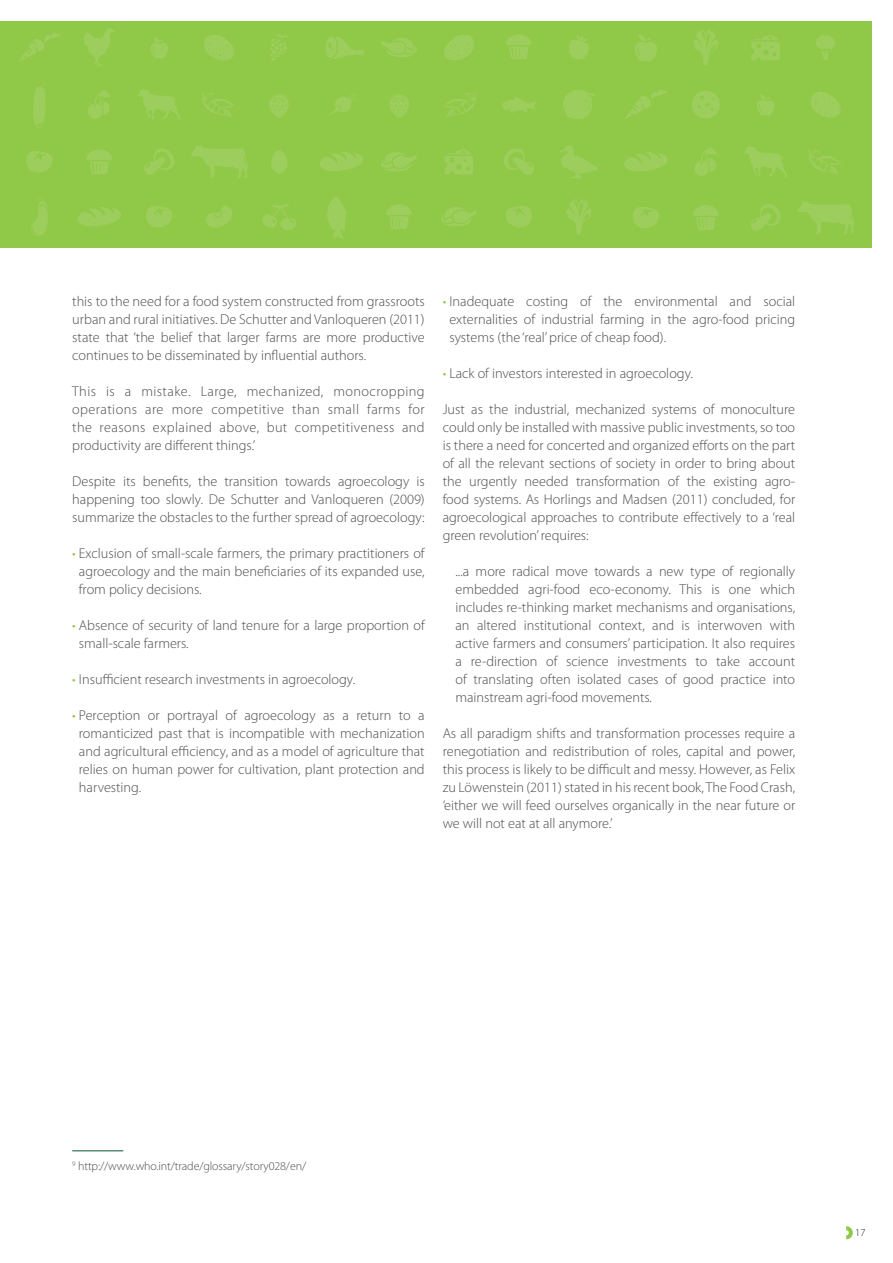
<style>
.page{position:relative;width:893px;height:1263px;background:#fff}
.page>*{position:absolute;margin:0;border:0;box-sizing:border-box;transform-origin:0 0}
.t1{font:300 14.25px/18px "Myriad Pro";color:#4b4c4d;text-align:justify}
.t2{font:300 12px "Myriad Pro";letter-spacing:-.01em;color:#4b4c4d}
.t3{font:300 10.5px "Myriad Pro";color:#231f20}
.s1{color:#90c848}
</style>
<div class="page">
<svg style="left:846px;top:1226px;width:7px;height:14px"></svg>
<hr style="left:72px;top:1150px;width:51px;height:1px;background:#085630">
<div style="left:0;top:21px;width:872px;height:227px;background:#90c848"></div>
<svg style="left:330px;top:93px;width:28px;height:22px"></svg>
<svg style="left:138px;top:89px;width:42px;height:31px"></svg>
<svg style="left:269px;top:92px;width:20px;height:26px"></svg>
<svg style="left:33px;top:82px;width:12px;height:46px"></svg>
<svg style="left:390px;top:92px;width:19px;height:26px"></svg>
<svg style="left:88px;top:91px;width:22px;height:28px"></svg>
<svg style="left:502px;top:97px;width:34px;height:16px"></svg>
<svg style="left:202px;top:92px;width:32px;height:25px"></svg>
<svg style="left:563px;top:90px;width:32px;height:29px"></svg>
<svg style="left:444px;top:92px;width:33px;height:25px"></svg>
<svg style="left:325px;top:36px;width:39px;height:23px"></svg>
<svg style="left:151px;top:37px;width:17px;height:22px"></svg>
<svg style="left:270px;top:34px;width:18px;height:27px"></svg>
<svg style="left:19px;top:33px;width:42px;height:29px"></svg>
<svg style="left:381px;top:38px;width:36px;height:19px"></svg>
<svg style="left:84px;top:28px;width:31px;height:38px"></svg>
<svg style="left:506px;top:34px;width:26px;height:25px"></svg>
<svg style="left:204px;top:35px;width:30px;height:25px"></svg>
<svg style="left:569px;top:35px;width:20px;height:25px"></svg>
<svg style="left:444px;top:35px;width:30px;height:25px"></svg>
<svg style="left:327px;top:196px;width:21px;height:43px"></svg>
<svg style="left:146px;top:206px;width:27px;height:21px"></svg>
<svg style="left:262px;top:204px;width:34px;height:26px"></svg>
<svg style="left:31px;top:198px;width:17px;height:38px"></svg>
<svg style="left:386px;top:204px;width:26px;height:25px"></svg>
<svg style="left:78px;top:207px;width:43px;height:19px"></svg>
<svg style="left:506px;top:206px;width:26px;height:22px"></svg>
<svg style="left:206px;top:206px;width:26px;height:22px"></svg>
<svg style="left:566px;top:199px;width:25px;height:36px"></svg>
<svg style="left:441px;top:207px;width:36px;height:19px"></svg>
<svg style="left:751px;top:35px;width:29px;height:25px"></svg>
<svg style="left:635px;top:34px;width:22px;height:28px"></svg>
<svg style="left:693px;top:30px;width:25px;height:35px"></svg>
<svg style="left:816px;top:35px;width:19px;height:25px"></svg>
<svg style="left:745px;top:147px;width:42px;height:30px"></svg>
<svg style="left:624px;top:152px;width:44px;height:19px"></svg>
<svg style="left:694px;top:148px;width:23px;height:28px"></svg>
<svg style="left:808px;top:149px;width:34px;height:25px"></svg>
<svg style="left:751px;top:204px;width:30px;height:27px"></svg>
<svg style="left:633px;top:207px;width:26px;height:21px"></svg>
<svg style="left:693px;top:205px;width:26px;height:25px"></svg>
<svg style="left:797px;top:201px;width:57px;height:33px"></svg>
<svg style="left:757px;top:94px;width:18px;height:22px"></svg>
<svg style="left:625px;top:90px;width:42px;height:29px"></svg>
<svg style="left:692px;top:91px;width:28px;height:28px"></svg>
<svg style="left:811px;top:92px;width:30px;height:26px"></svg>
<svg style="left:320px;top:152px;width:43px;height:19px"></svg>
<svg style="left:144px;top:148px;width:30px;height:27px"></svg>
<svg style="left:271px;top:150px;width:16px;height:23px"></svg>
<svg style="left:26px;top:151px;width:27px;height:22px"></svg>
<svg style="left:381px;top:152px;width:36px;height:20px"></svg>
<svg style="left:87px;top:149px;width:25px;height:25px"></svg>
<svg style="left:504px;top:148px;width:30px;height:27px"></svg>
<svg style="left:191px;top:145px;width:57px;height:33px"></svg>
<svg style="left:559px;top:145px;width:39px;height:33px"></svg>
<svg style="left:445px;top:149px;width:28px;height:26px"></svg>
<p class="t1" style="left:72px;top:292px;width:354px">this to the need for a food system constructed from grassroots urban and rural initiatives. De Schutter and Vanloqueren (2011) state that ‘the belief that larger farms are more productive continues to be disseminated by influential authors.</p>
<p class="t1" style="left:72px;top:382px;width:354px">This is a mistake. Large, mechanized, monocropping operations are more competitive than small farms for the reasons explained above, but competitiveness and productivity are different things.’</p>
<p class="t1" style="left:72px;top:472px;width:354px">Despite its benefits, the transition towards agroecology is happening too slowly. De Schutter and Vanloqueren (2009) summarize the obstacles to the further spread of agroecology:</p>
<p class="t1" style="left:79px;top:544px;width:347px;text-indent:-7px"><span class="s1">•</span> Exclusion of small-scale farmers, the primary practitioners of agroecology and the main beneficiaries of its expanded use, from policy decisions.</p>
<p class="t1" style="left:79px;top:616px;width:347px;text-indent:-7px"><span class="s1">•</span> Absence of security of land tenure for a large proportion of small-scale farmers.</p>
<p class="t1" style="left:72px;top:670px;width:284px"><span class="s1">•</span> Insufficient research investments in agroecology.</p>
<p class="t1" style="left:79px;top:706px;width:347px;text-indent:-7px"><span class="s1">•</span> Perception or portrayal of agroecology as a return to a romanticized past that is incompatible with mechanization and agricultural efficiency, and as a model of agriculture that relies on human power for cultivation, plant protection and harvesting.</p>
<p class="t1" style="left:449px;top:292px;width:347px;text-indent:-7px"><span class="s1">•</span> Inadequate costing of the environmental and social externalities of industrial farming in the agro-food pricing systems (the ‘real’ price of cheap food).</p>
<p class="t1" style="left:443px;top:364px;width:252px"><span class="s1">•</span> Lack of investors interested in agroecology.</p>
<p class="t1" style="left:443px;top:400px;width:354px">Just as the industrial, mechanized systems of monoculture could only be installed with massive public investments, so too is there a need for concerted and organized efforts on the part of all the relevant sections of society in order to bring about the urgently needed transformation of the existing agro&shy;food systems. As Horlings and Madsen (2011) concluded, for agroecological approaches to contribute effectively to a ‘real green revolution’ requires:</p>
<p class="t1" style="left:455px;top:562px;width:341px">...a more radical move towards a new type of regionally embedded agri-food eco-economy. This is one which includes re-thinking market mechanisms and organisations, an altered institutional context, and is interwoven with active farmers and consumers’ participation. It also requires a re-direction of science investments to take account of translating often isolated cases of good practice into mainstream agri-food movements.</p>
<p class="t1" style="left:443px;top:724px;width:354px">As all paradigm shifts and transformation processes require a renegotiation and redistribution of roles, capital and power, this process is likely to be difficult and messy. However, as Felix zu Löwenstein (2011) stated in his recent book, The Food Crash, ‘either we will feed ourselves organically in the near future or we will not eat at all anymore.’</p>
<p class="t2" style="left:72px;top:1159px;width:235px"><sup>9</sup> http://www.who.int/trade/glossary/story028/en/</p>
<p class="t3" style="left:855px;top:1227px;width:12px">17</p>
</div>
